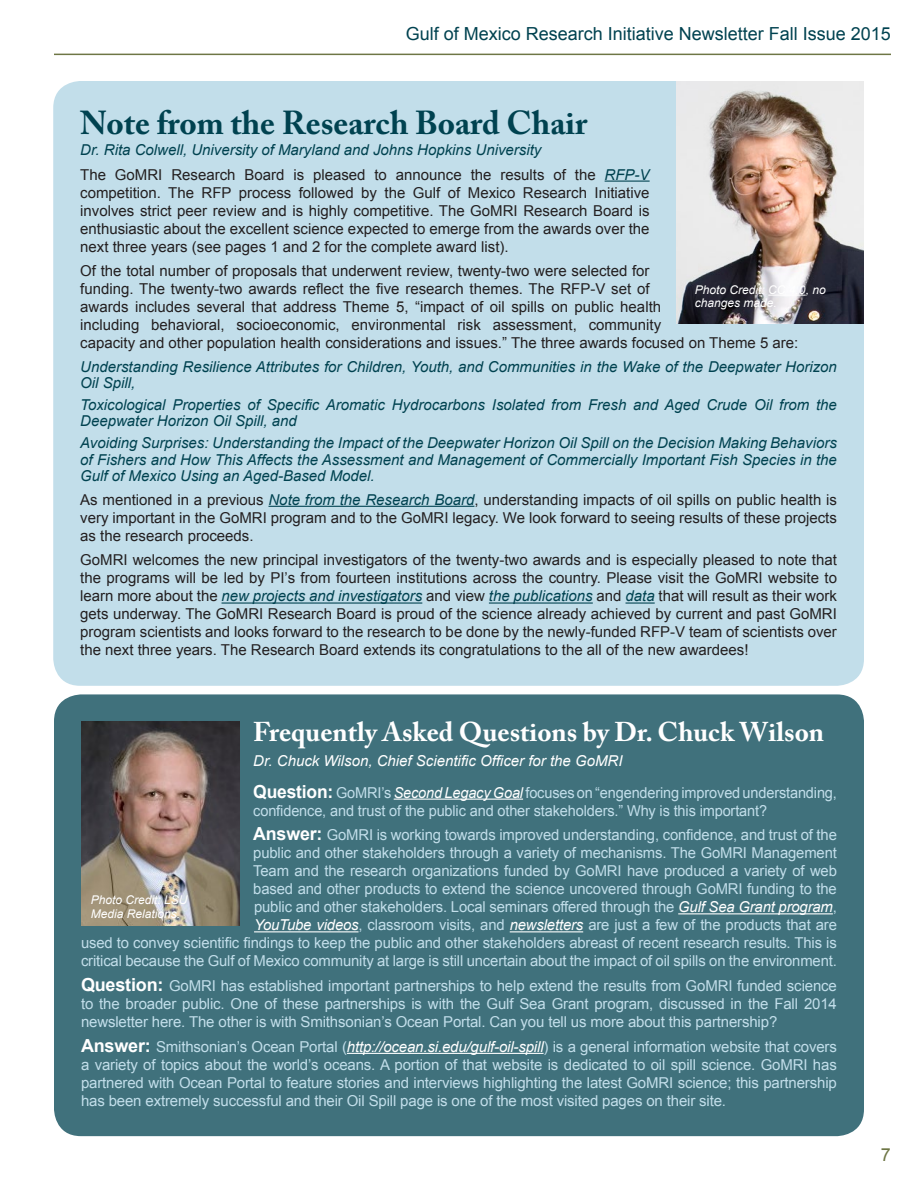
<style>
.page{position:relative;width:918px;height:1188px;background:#fff}
.page>*{position:absolute;margin:0;border:0;box-sizing:border-box;transform-origin:0 0}
.Article_Head_1{font:700 33px "Adobe Caslon Pro";color:#004250}
.Article_Head_1-2{font:700 27px "Adobe Caslon Pro";color:#fff}
.t1{font:18px "Arial";color:#004250}
.t2{font:18px "Arial";color:#6e7645}
.t3{font:15px/18px "Arial";color:#231f20;text-align:justify}
.t4{font:15px/18px "Arial";letter-spacing:-.01em;color:#c2deea;text-align:justify}
.Article_Head_1-3{font:italic 15px/16.5px "Arial";color:#004250}
.t5{font:italic 15px "Arial";color:#fff}
.Captions{font:italic 12px/13.5px "Arial";color:#fff}
.s1{font-style:italic;color:#004250}
.s2{font-weight:700;font-size:18px;color:#fff}
.s3{font-style:italic;color:#fff}
</style>
<div class="page">
<hr style="left:54px;top:54px;width:837px;height:1px;background:#6e7645">
<div style="left:53px;top:81px;width:811px;height:605px;background:#c2deea;border-radius:27px"></div>
<hr style="left:605px;top:181px;width:45px;height:1px;background:#004250">
<hr style="left:269px;top:506px;width:205px;height:1px;background:#004250">
<hr style="left:222px;top:602px;width:200px;height:2px;background:#004250">
<hr style="left:489px;top:602px;width:104px;height:2px;background:#004250">
<hr style="left:626px;top:602px;width:29px;height:2px;background:#004250">
<img style="left:677px;top:81px;width:187px;height:243px">
<div style="left:54px;top:694px;width:810px;height:442px;background:#40717c;border-radius:27px"></div>
<hr style="left:394px;top:799px;width:129px;height:1px;background:#fff">
<hr style="left:678px;top:913px;width:155px;height:1px;background:#fff">
<hr style="left:254px;top:931px;width:105px;height:1px;background:#fff">
<hr style="left:510px;top:931px;width:73px;height:1px;background:#fff">
<hr style="left:347px;top:1053px;width:197px;height:1px;background:#fff">
<img style="left:81px;top:721px;width:159px;height:205px">
<hr style="left:768px;top:295px;width:38px;height:1px;background:#fff">
<p class="t1" style="left:406px;top:22px;width:487px">Gulf of Mexico Research Initiative Newsletter Fall Issue 2015</p>
<p class="Article_Head_1" style="left:80px;top:103px;width:508px">Note from the Research Board Chair</p>
<p class="Article_Head_1-3" style="left:80px;top:141px;width:463px">Dr. Rita Colwell, University of Maryland and Johns Hopkins University</p>
<p class="t3" style="left:80px;top:165px;width:571px">The GoMRI Research Board is pleased to announce the results of the <span class="s1">RFP-V </span>competition. The RFP process followed by the Gulf of Mexico Research Initiative involves strict peer review and is highly competitive. The GoMRI Research Board is enthusiastic about the excellent science expected to emerge from the awards over the next three years (see pages 1 and 2 for the complete award list).</p>
<p class="t3" style="left:80px;top:262px;width:720px;text-align:left">Of the total number of proposals that underwent review, twenty-two were selected for<br>funding. The twenty-two awards reflect the five research themes. The RFP-V set of<br>awards includes several that address Theme 5, “impact of oil spills on public health<br>including behavioral, socioeconomic, environmental risk assessment, community<br>capacity and other population health considerations and issues.” The three awards focused on Theme 5 are:</p>
<p class="Article_Head_1-3" style="left:80px;top:358px;width:758px">Understanding Resilience Attributes for Children, Youth, and Communities in the Wake of the Deepwater Horizon<br>Oil Spill,</p>
<p class="Article_Head_1-3" style="left:80px;top:397px;width:758px">Toxicological Properties of Specific Aromatic Hydrocarbons Isolated from Fresh and Aged Crude Oil from the<br>Deepwater Horizon Oil Spill, and</p>
<p class="Article_Head_1-3" style="left:80px;top:435px;width:758px;text-align:justify">Avoiding Surprises: Understanding the Impact of the Deepwater Horizon Oil Spill on the Decision Making Behaviors of Fishers and How This Affects the Assessment and Management of Commercially Important Fish Species in the Gulf of Mexico Using an Aged-Based Model.</p>
<p class="t3" style="left:80px;top:491px;width:758px">As mentioned in a previous <span class="s1">Note from the Research Board</span>, understanding impacts of oil spills on public health is very important in the GoMRI program and to the GoMRI legacy. We look forward to seeing results of these projects as the research proceeds.</p>
<p class="t3" style="left:80px;top:551px;width:758px">GoMRI welcomes the new principal investigators of the twenty-two awards and is especially pleased to note that the programs will be led by PI’s from fourteen institutions across the country. Please visit the GoMRI website to learn more about the <span class="s1">new projects and investigators</span> and view <span class="s1">the publications</span> and <span class="s1">data</span> that will result as their work gets underway. The GoMRI Research Board is proud of the science already achieved by current and past GoMRI program scientists and looks forward to the research to be done by the newly-funded RFP-V team of scientists over the next three years. The Research Board extends its congratulations to the all of the new awardees!</p>
<p class="Captions" style="left:695px;top:283px;width:132px">Photo Credit: CC 4.0, no changes made.</p>
<p class="Article_Head_1-2" style="left:253px;top:716px;width:572px">Frequently Asked Questions by Dr. Chuck Wilson</p>
<p class="t5" style="left:253px;top:751px;width:371px">Dr. Chuck Wilson, Chief Scientific Officer for the GoMRI</p>
<p class="t4" style="left:253px;top:783px;width:585px"><span class="s2">Question:</span> GoMRI’s <span class="s3">Second Legacy Goal</span> focuses on “engendering improved understanding, confidence, and trust of the public and other stakeholders.” Why is this important?</p>
<p class="t4" style="left:81px;top:826px;width:758px;text-align:right"><span class="s2">Answer:</span> GoMRI is working towards improved understanding, confidence, and trust of the<br>public and other stakeholders through a variety of mechanisms. The GoMRI Management<br>Team and the research organizations funded by GoMRI have produced a variety of web<br>based and other products to extend the science uncovered through GoMRI funding to the<br>public and other stakeholders. Local seminars offered through the <span class="s3">Gulf Sea Grant program</span>,<br><span class="s3">YouTube videos</span>, classroom visits, and <span class="s3">newsletters</span> are just a few of the products that are<br>used to convey scientific findings to keep the public and other stakeholders abreast of recent research results. This is critical because the Gulf of Mexico community at large is still uncertain about the impact of oil spills on the environment.</p>
<p class="t4" style="left:81px;top:977px;width:757px"><span class="s2">Question:</span> GoMRI has established important partnerships to help extend the results from GoMRI funded science to the broader public. One of these partnerships is with the Gulf Sea Grant program, discussed in the Fall 2014 newsletter here. The other is with Smithsonian’s Ocean Portal. Can you tell us more about this partnership?</p>
<p class="t4" style="left:81px;top:1038px;width:757px"><span class="s2">Answer:</span> Smithsonian’s Ocean Portal (<span class="s3">http://ocean.si.edu/gulf-oil-spill</span>) is a general information website that covers a variety of topics about the world’s oceans. A portion of that website is dedicated to oil spill science. GoMRI has partnered with Ocean Portal to feature stories and interviews highlighting the latest GoMRI science; this partnership has been extremely successful and their Oil Spill page is one of the most visited pages on their site.</p>
<p class="Captions" style="left:91px;top:893px;width:98px">Photo Credit: LSU<br>Media Relations.</p>
<p class="t2" style="left:881px;top:1143px;width:12px">7</p>
</div>
